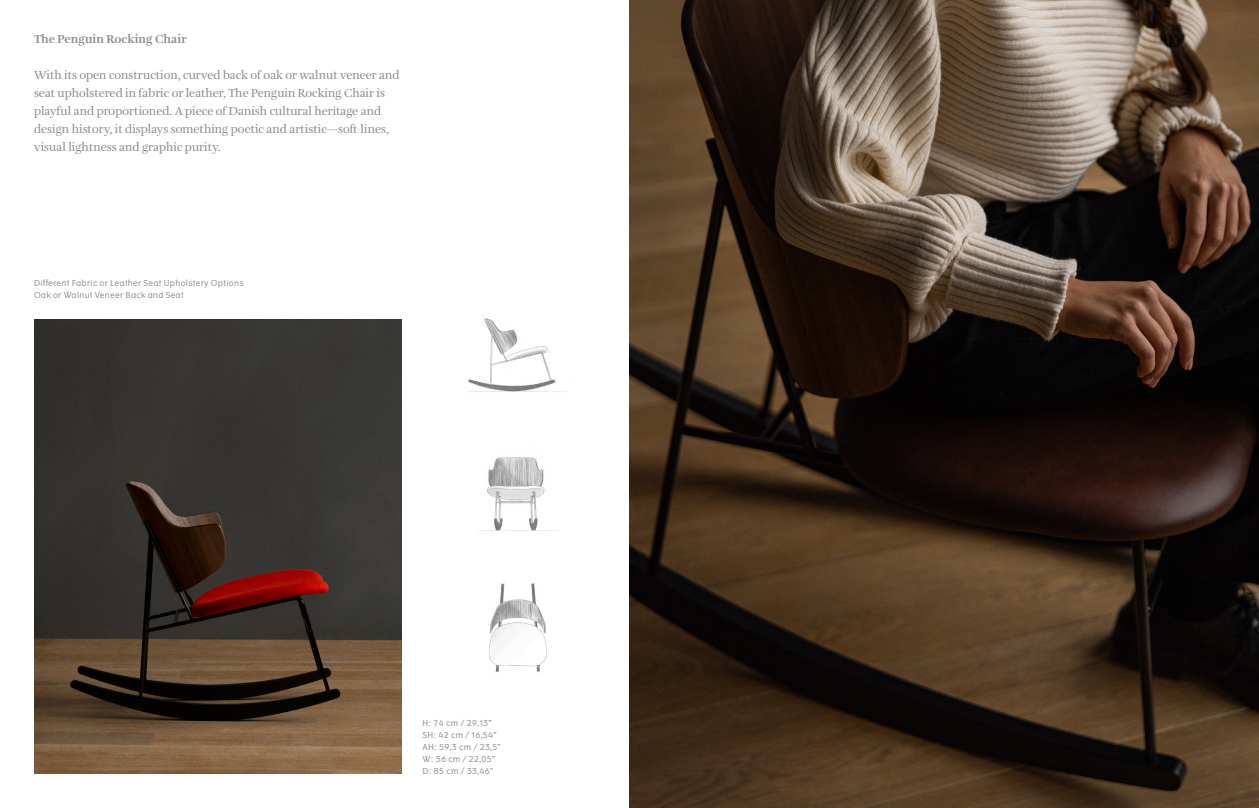
<style>
.page{position:relative;width:1259px;height:808px;background:#fff}
.page>*{position:absolute;margin:0;border:0;box-sizing:border-box;transform-origin:0 0}
.Body_New{font:12px/18px "Amalia Pro";color:#8b8c8e}
.Body_New-2{font:700 12px "Amalia Pro";color:#8b8c8e}
.Body_1{font:8.25px "The Wave";letter-spacing:.035em;color:#8b8c8e}
</style>
<div class="page">
<img style="left:629px;top:0;width:630px;height:808px">
<img style="left:34px;top:319px;width:367px;height:455px">
<img style="left:479px;top:457px;width:79px;height:74px">
<img style="left:468px;top:318px;width:98px;height:74px">
<img style="left:488px;top:582px;width:59px;height:90px">
<p class="Body_New-2" style="left:34px;top:32px;width:154px">The Penguin Rocking Chair</p>
<p class="Body_New" style="left:34px;top:67px;width:367px">With its open construction, curved back of oak or walnut veneer and seat upholstered in fabric or leather, The Penguin Rocking Chair is playful and proportioned. A piece of Danish cultural heritage and design history, it displays something poetic and artistic—soft lines, visual lightness and graphic purity.</p>
<p class="Body_1" style="left:34px;top:278px;width:211px">Different Fabric or Leather Seat Upholstery Options</p>
<p class="Body_1" style="left:34px;top:290px;width:151px">Oak or Walnut Veneer Back and Seat</p>
<p class="Body_1" style="left:422px;top:718px;width:71px">H: 74 cm / 29,13”</p>
<p class="Body_1" style="left:422px;top:730px;width:76px">SH: 42 cm / 16,54”</p>
<p class="Body_1" style="left:422px;top:742px;width:80px">AH: 59,3 cm / 23,5”</p>
<p class="Body_1" style="left:422px;top:754px;width:74px">W: 56 cm / 22,05”</p>
<p class="Body_1" style="left:422px;top:766px;width:72px">D: 85 cm / 33,46”</p>
</div>
